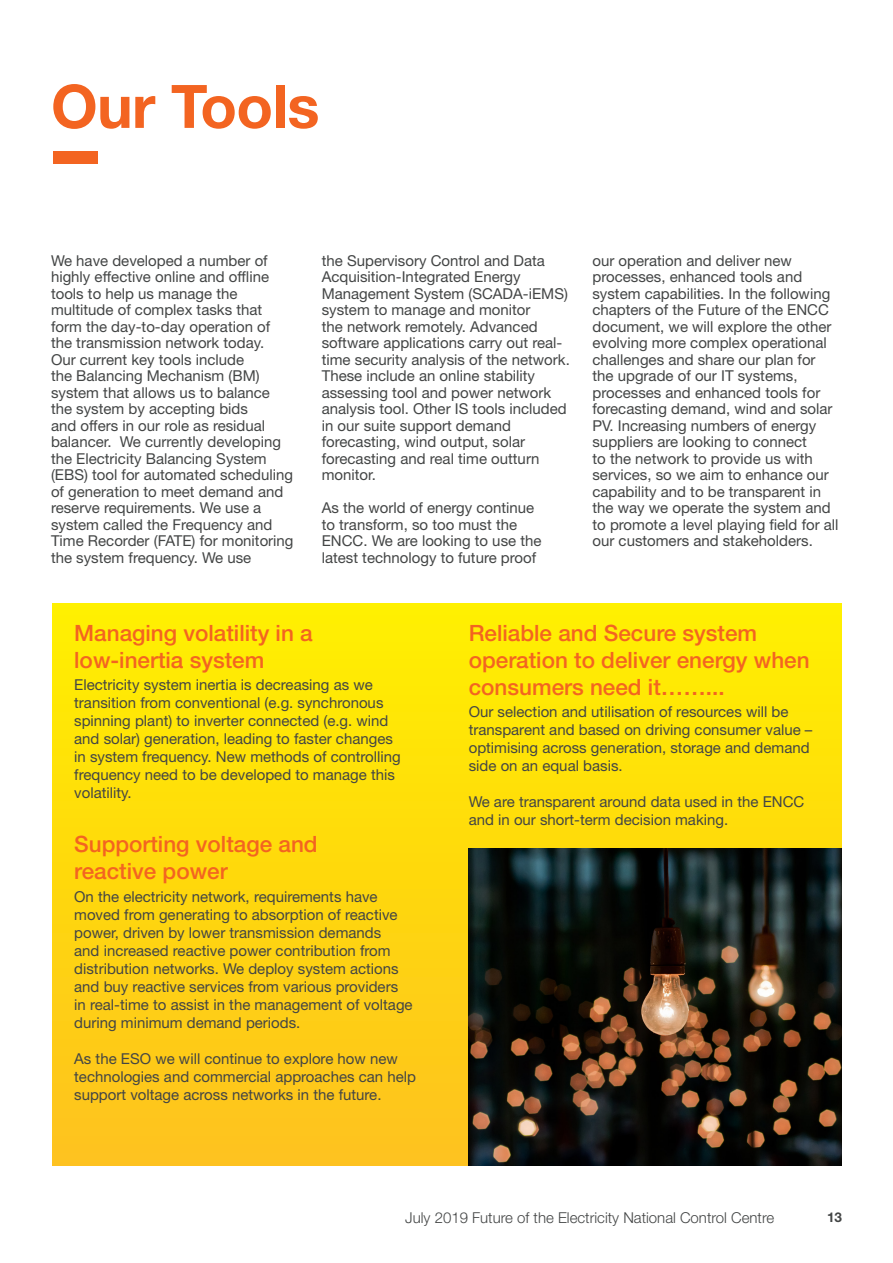
<style>
.page{position:relative;width:893px;height:1263px;background:#fff}
.page>*{position:absolute;margin:0;border:0;box-sizing:border-box;transform-origin:0 0}
.t1{font:700 60px "Helvetica Neue LT Std";letter-spacing:-.01em;color:#f36421}
.t2{font:500 22.5px/27px "Helvetica Neue LT Std";color:#f36421}
.t3{font:15px/16.5px "Helvetica Neue LT Std";color:#434545}
.t4{font:300 15px "Helvetica Neue LT Std";color:#434545}
.t5{font:700 13.5px "Helvetica Neue LT Std";color:#434545}
</style>
<div class="page">
<div style="left:53px;top:151px;width:44px;height:13px;background:#f36421"></div>
<div style="left:53px;top:604px;width:789px;height:562px;background:linear-gradient(to bottom,#fff000,#fec11e)"></div>
<img style="left:469px;top:848px;width:373px;height:318px">
<h1 class="t1" style="left:51px;top:69px;width:270px">Our Tools</h1>
<p class="t3" style="left:51px;top:252px;width:244px">We have developed a number of highly effective online and offline tools to help us manage the multitude of complex tasks that form the day-to-day operation of the transmission network today.<br>Our current key tools include<br>the Balancing Mechanism (BM) system that allows us to balance the system by accepting bids<br>and offers in our role as residual balancer. We currently developing the Electricity Balancing System (EBS) tool for automated scheduling of generation to meet demand and reserve requirements. We use a system called the Frequency and<br>Time Recorder (FATE) for monitoring the system frequency. We use</p>
<p class="t3" style="left:322px;top:252px;width:250px">the Supervisory Control and Data<br>Acquisition-Integrated Energy<br>Management System (SCADA-iEMS) system to manage and monitor<br>the network remotely. Advanced software applications carry out real&shy;time security analysis of the network.<br>These include an online stability assessing tool and power network analysis tool. Other IS tools included in our suite support demand forecasting, wind output, solar forecasting and real time outturn monitor.</p>
<p class="t3" style="left:322px;top:500px;width:221px">As the world of energy continue to transform, so too must the<br>ENCC. We are looking to use the latest technology to future proof</p>
<p class="t3" style="left:592px;top:252px;width:248px">our operation and deliver new processes, enhanced tools and system capabilities. In the following chapters of the Future of the ENCC document, we will explore the other evolving more complex operational challenges and share our plan for the upgrade of our IT systems, processes and enhanced tools for forecasting demand, wind and solar PV. Increasing numbers of energy suppliers are looking to connect<br>to the network to provide us with services, so we aim to enhance our capability and to be transparent in the way we operate the system and to promote a level playing field for all our customers and stakeholders.</p>
<h2 class="t2" style="left:74px;top:619px;width:240px">Managing volatility in a low-inertia system</h2>
<p class="t3" style="left:74px;top:676px;width:328px;line-height:18px">Electricity system inertia is decreasing as we transition from conventional (e.g. synchronous spinning plant) to inverter connected (e.g. wind and solar) generation, leading to faster changes in system frequency. New methods of controlling frequency need to be developed to manage this volatility.</p>
<h2 class="t2" style="left:74px;top:831px;width:245px">Supporting voltage and reactive power</h2>
<p class="t3" style="left:74px;top:887px;width:340px;line-height:18px">On the electricity network, requirements have moved from generating to absorption of reactive power, driven by lower transmission demands<br>and increased reactive power contribution from distribution networks. We deploy system actions and buy reactive services from various providers in real-time to assist in the management of voltage during minimum demand periods.</p>
<p class="t3" style="left:74px;top:1049px;width:343px;line-height:18px">As the ESO we will continue to explore how new technologies and commercial approaches can help support voltage across networks in the future.</p>
<h2 class="t2" style="left:469px;top:619px;width:342px">Reliable and Secure system operation to deliver energy when consumers need it……...</h2>
<p class="t3" style="left:469px;top:703px;width:345px;line-height:18px">Our selection and utilisation of resources will be transparent and based on driving consumer value – optimising across generation, storage and demand side on an equal basis.</p>
<p class="t3" style="left:469px;top:793px;width:337px;line-height:18px">We are transparent around data used in the ENCC and in our short-term decision making.</p>
<p class="t4" style="left:405px;top:1208px;width:371px">July 2019 Future of the Electricity National Control Centre</p>
<p class="t5" style="left:827px;top:1208px;width:16px">13</p>
</div>
